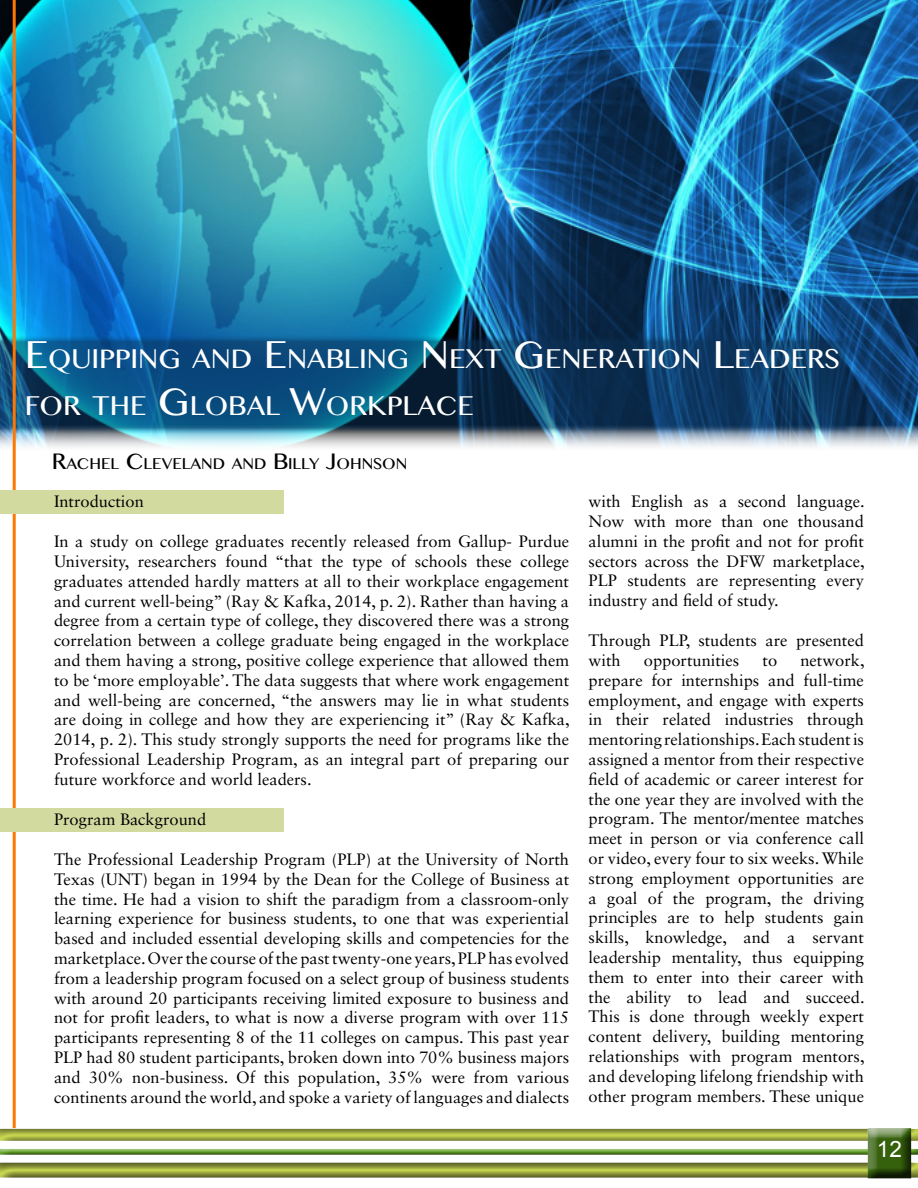
<style>
.page{position:relative;width:918px;height:1188px;background:#fff}
.page>*{position:absolute;margin:0;border:0;box-sizing:border-box;transform-origin:0 0}
.t1{font:27.3px/46.8px "Malayalam MN";color:#fff}
.t2{font:22.5px "Arial";color:#fff}
.t3{font:16.5px/19.8px "Sabon LT Std";color:#000;text-align:justify}
.t4{font:15.75px "Malayalam MN";color:#000}
.s1{font-size:39px}
.s2{font-size:22.5px}
</style>
<div class="page">
<div style="left:0;top:1161px;width:918px;height:18px;background:#000;opacity:.68"></div>
<div style="left:0;top:1126px;width:918px;height:16px;background:#000;opacity:.68"></div>
<div style="left:0;top:1146px;width:918px;height:9px;background:#000;opacity:.75"></div>
<div style="left:856px;top:1126px;width:60px;height:54px;background:#fff;opacity:.75"></div>
<div style="left:861px;top:1126px;width:57px;height:54px;background:#000;opacity:.75"></div>
<img style="left:0;top:0;width:918px;height:452px">
<svg style="left:0;top:335px;width:851px;height:99px;background:#104770"></svg>
<hr style="left:13px;top:0;width:3px;height:1128px;background:#f70">
<div style="left:0;top:808px;width:284px;height:24px;background:#d2da9f"></div>
<div style="left:0;top:490px;width:284px;height:24px;background:#d2da9f"></div>
<h1 class="t1" style="left:25px;top:337px;width:817px"><span class="s1">E</span>QUIPPING AND <span class="s1">E</span>NABLING <span class="s1">N</span> EXT <span class="s1">G</span> ENERATION <span class="s1">L</span>EADERS<br>FOR THE <span class="s1">G</span> LOBAL <span class="s1">W</span>ORKPLACE</h1>
<p class="t4" style="left:52px;top:453px;width:357px"><span class="s2">R</span>ACHEL <span class="s2">C</span> LEVELAND AND <span class="s2">B</span>ILLY <span class="s2">J</span>OHNSON</p>
<p class="t3" style="left:54px;top:491px;width:91px">Introduction</p>
<p class="t3" style="left:54px;top:531px;width:517px">In a study on college graduates recently released from Gallup- Purdue University, researchers found “that the type of schools these college graduates attended hardly matters at all to their workplace engagement and current well-being” (Ray &amp; Kafka, 2014, p. 2). Rather than having a degree from a certain type of college, they discovered there was a strong correlation between a college graduate being engaged in the workplace and them having a strong, positive college experience that allowed them to be ‘more employable’. The data suggests that where work engagement and well-being are concerned, “the answers may lie in what students are doing in college and how they are experiencing it” (Ray &amp; Kafka, 2014, p. 2). This study strongly supports the need for programs like the Professional Leadership Program, as an integral part of preparing our future workforce and world leaders.</p>
<p class="t3" style="left:54px;top:809px;width:154px">Program Background</p>
<p class="t3" style="left:54px;top:849px;width:517px">The Professional Leadership Program (PLP) at the University of North Texas (UNT) began in 1994 by the Dean for the College of Business at the time. He had a vision to shift the paradigm from a classroom-only learning experience for business students, to one that was experiential based and included essential developing skills and competencies for the marketplace. Over the course of the past twenty-one years, PLP has evolved from a leadership program focused on a select group of business students with around 20 participants receiving limited exposure to business and not for profit leaders, to what is now a diverse program with over 115 participants representing 8 of the 11 colleges on campus. This past year PLP had 80 student participants, broken down into 70% business majors and 30% non-business. Of this population, 35% were from various continents around the world, and spoke a variety of languages and dialects</p>
<p class="t3" style="left:589px;top:491px;width:278px">with English as a second language.<br>Now with more than one thousand alumni in the profit and not for profit sectors across the DFW marketplace, PLP students are representing every industry and field of study.</p>
<p class="t3" style="left:589px;top:630px;width:277px">Through PLP, students are presented with</p>
<p class="t3" style="left:589px;top:650px;width:278px;text-indent:212px">network, prepare for internships and full-time employment, and engage with experts in their related industries through mentoring relationships. Each student is assigned a mentor from their respective field of academic or career interest for the one year they are involved with the program. The mentor/mentee matches meet in person or via conference call or video, every four to six weeks. While strong employment opportunities are a goal of the program, the driving principles are to help students gain skills, knowledge, and a servant leadership mentality, thus equipping them to enter into their career with the ability to lead and succeed.<br>This is done through weekly expert content delivery, building mentoring relationships with program mentors, and developing lifelong friendship with other program members. These unique</p>
<p class="t3" style="left:644px;top:650px;width:97px">opportunities</p>
<p class="t3" style="left:763px;top:650px;width:16px">to</p>
<h2 class="t2" style="left:877px;top:1135px;width:27px">12</h2>
</div>
